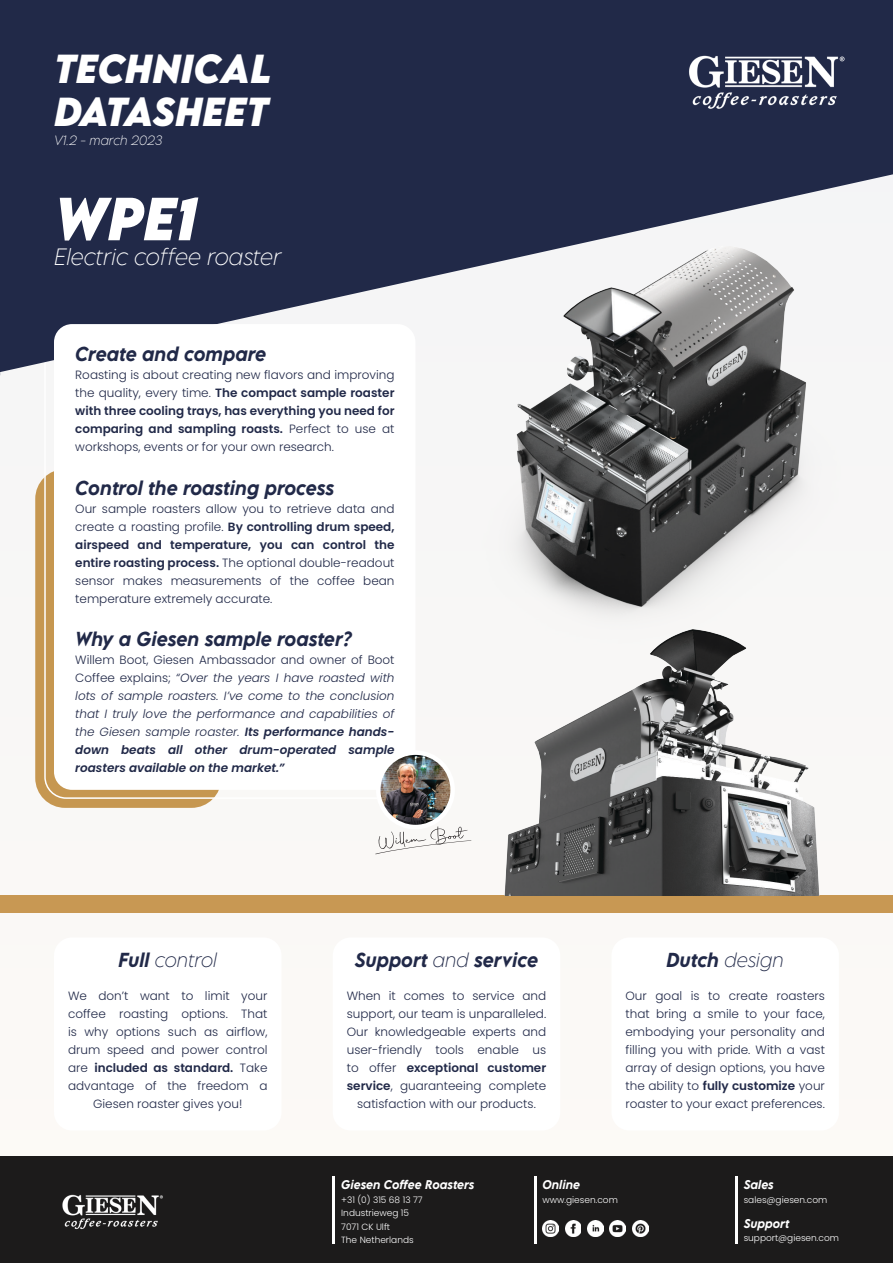
<style>
.page{position:relative;width:893px;height:1263px;background:#fff}
.page>*{position:absolute;margin:0;border:0;box-sizing:border-box;transform-origin:0 0}
.t1{font:italic 700 54px "LEMONMILK Pro FTR";color:#fff}
.t2{font:italic 700 36px "LEMONMILK Pro FTR";color:#fff}
.t3{font:italic 200 21px "LEMONMILK Pro FTR";color:#fff}
.t4{font:italic 500 18px "LEMONMILK Pro FTR";color:#212948}
.t5{font:italic 200 18px "LEMONMILK Pro FTR";color:#212948}
.t6{font:300 12px/18px "Poppins";color:#212948;text-align:justify}
.t7{font:italic 300 12px/18px "Poppins";color:#212948;text-align:justify}
.t8{font:italic 200 12px "LEMONMILK Pro FTR";color:#fff}
.t9{font:italic 500 11.25px "LEMONMILK Pro FTR";color:#fff}
.t10{font:300 9px "Poppins";color:#fff}
.s1{font-weight:600}
.s2{font-style:normal}
.s3{font-weight:500}
.s4{font-weight:200}
</style>
<div class="page">
<div style="left:0;top:172px;width:893px;height:985px;background:#faf8f6"></div>
<div style="left:35px;top:469px;width:186px;height:339px;background:#c69750;border-radius:30px"></div>
<img style="left:514px;top:375px;width:293px;height:234px">
<svg style="left:0;top:0;width:893px;height:375px;fill:#212948"></svg>
<div style="left:0;top:1157px;width:893px;height:106px;background:#1c1b1b"></div>
<div style="left:54px;top:324px;width:361px;height:466px;background:#fff;border-radius:18px"></div>
<div style="left:333px;top:937px;width:227px;height:193px;background:#fff;border-radius:18px"></div>
<div style="left:54px;top:937px;width:227px;height:193px;background:#fff;border-radius:18px"></div>
<div style="left:611px;top:937px;width:228px;height:193px;background:#fff;border-radius:18px"></div>
<hr style="left:534px;top:1176px;width:2px;height:67px;background:#fff">
<hr style="left:735px;top:1176px;width:2px;height:67px;background:#fff">
<hr style="left:333px;top:1176px;width:2px;height:67px;background:#fff">
<img style="left:62px;top:1194px;width:101px;height:36px">
<div style="left:0;top:895px;width:893px;height:17px;background:#c89853"></div>
<img style="left:378px;top:753px;width:75px;height:74px;border-radius:37px">
<div style="left:376px;top:750px;width:79px;height:79px;border:4px solid #fff;border-radius:50%"></div>
<svg style="left:375px;top:826px;width:53px;height:28px"></svg>
<img style="left:676px;top:43px;width:181px;height:71px">
<img style="left:428px;top:609px;width:392px;height:286px">
<img style="left:543px;top:1220px;width:15px;height:16px">
<img style="left:565px;top:1220px;width:16px;height:16px">
<img style="left:587px;top:1220px;width:16px;height:16px">
<img style="left:610px;top:1220px;width:16px;height:16px">
<img style="left:632px;top:1220px;width:16px;height:16px">
<p class="t2" style="left:54px;top:44px;width:219px">TECHNICAL</p>
<p class="t2" style="left:54px;top:87px;width:216px">DATASHEET</p>
<p class="t8" style="left:54px;top:133px;width:110px">V1.2 - march 2023</p>
<p class="t1" style="left:54px;top:182px;width:144px">WPE1</p>
<p class="t3" style="left:54px;top:244px;width:229px">Electric coffee roaster</p>
<p class="t4" style="left:75px;top:342px;width:193px">Create and compare</p>
<p class="t6" style="left:75px;top:366px;width:321px">Roasting is about creating new flavors and improving the quality, every time. <span class="s1">The compact sample roaster with three cooling trays, has everything you need for comparing and sampling roasts.</span> Perfect to use at workshops, events or for your own research.</p>
<p class="t4" style="left:75px;top:476px;width:260px">Control the roasting process</p>
<p class="t6" style="left:75px;top:500px;width:321px">Our sample roasters allow you to retrieve data and create a roasting profile. <span class="s1">By controlling drum speed, airspeed and temperature, you can control the entire roasting process.</span> The optional double-readout sensor makes measurements of the coffee bean temperature extremely accurate.</p>
<p class="t4" style="left:75px;top:627px;width:278px">Why a Giesen sample roaster?</p>
<p class="t7" style="left:75px;top:651px;width:321px"><span class="s2">Willem Boot, Giesen Ambassador and owner of Boot Coffee explains;</span> “Over the years I have roasted with lots of sample roasters. I’ve come to the conclusion that I truly love the performance and capabilities of the Giesen sample roaster. <span class="s1">Its performance hands&shy;down beats all other drum-operated sample roasters available on the market.”</span></p>
<p class="t5" style="left:118px;top:948px;width:100px"><span class="s3">Full</span> control</p>
<p class="t6" style="left:68px;top:986px;width:201px;text-align:center">We don’t want to limit your coffee roasting options. That is why options such as airflow, drum speed and power control are <span class="s1">included as standard.</span> Take advantage of the freedom a<br>Giesen roaster gives you!</p>
<p class="t4" style="left:355px;top:948px;width:185px">Support <span class="s4">and</span> service</p>
<p class="t6" style="left:347px;top:986px;width:201px;text-align:center">When it comes to service and support, our team is unparalleled.<br>Our knowledgeable experts and user-friendly tools enable us to offer <span class="s1">exceptional customer service</span>, guaranteeing complete satisfaction with our products.</p>
<p class="t5" style="left:666px;top:948px;width:119px"><span class="s3">Dutch</span> design</p>
<p class="t6" style="left:625px;top:986px;width:201px">Our goal is to create roasters that bring a smile to your face, embodying your personality and filling you with pride. With a vast array of design options, you have the ability to <span class="s1">fully customize</span> your roaster to your exact preferences.</p>
<p class="t9" style="left:341px;top:1177px;width:135px">Giesen Coffee Roasters</p>
<p class="t10" style="left:341px;top:1194px;width:83px">+31 (0) 315 68 13 77</p>
<p class="t10" style="left:341px;top:1208px;width:69px">Industrieweg 15</p>
<p class="t10" style="left:341px;top:1221px;width:50px">7071 CK Ulft</p>
<p class="t10" style="left:341px;top:1235px;width:74px">The Netherlands</p>
<p class="t9" style="left:542px;top:1177px;width:39px">Online</p>
<p class="t10" style="left:542px;top:1194px;width:77px">www.giesen.com</p>
<p class="t9" style="left:744px;top:1177px;width:31px">Sales</p>
<p class="t10" style="left:744px;top:1194px;width:85px">sales@giesen.com</p>
<p class="t9" style="left:744px;top:1216px;width:47px">Support</p>
<p class="t10" style="left:744px;top:1233px;width:97px">support@giesen.com</p>
</div>
